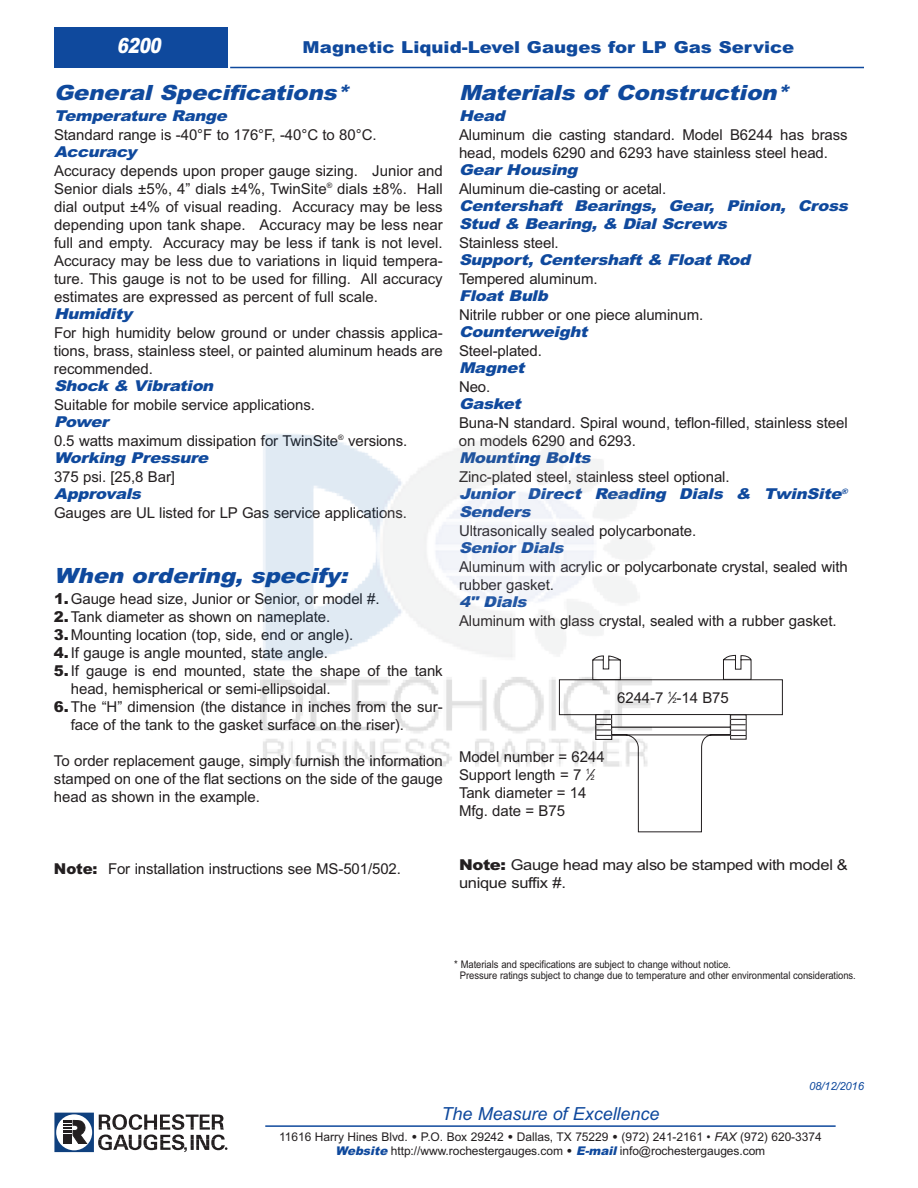
<style>
.page{position:relative;width:918px;height:1188px;background:#fff}
.page>*{position:absolute;margin:0;border:0;box-sizing:border-box;transform-origin:0 0}
.t1{font:italic 900 21px "Arial";color:#0f499d;scale:1.1 1}
.t2{font:italic 900 21px "Arial";color:#fff;scale:.8 1}
.t3{font:italic 18px "Arial";letter-spacing:-.005em;color:#0f499d}
.t4{font:900 16.5px "Arial";color:#0f499d;scale:1.1 1}
.t5{font:15px/18px "Arial";letter-spacing:-.005em;color:#231f20}
.t6{font:italic 900 15px/18px "Arial";color:#0f499d;scale:1.1 1}
.t7{font:15px/18px "Arial";letter-spacing:-.005em;color:#231f20;scale:1.1 1}
.t8{font:12px/14.4px "Arial";letter-spacing:-.005em;color:#231f20;text-align:center}
.t9{font:italic 11.25px "Arial";letter-spacing:-.015em;color:#0f499d}
.t10{font:10.5px/11.2px "Arial";letter-spacing:-.005em;color:#231f20;scale:.9 1}
.s1{font-weight:900;font-style:italic;color:#0f499d}
.s2{font-weight:900}
.s3{font-size:7.5px}
.s4{font-style:italic}
</style>
<div class="page">
<div style="left:54px;top:27px;width:174px;height:41px;background:#0f499d"></div>
<hr style="left:265px;top:1125px;width:571px;height:2px;background:#0f499d">
<svg style="left:54px;top:1113px;width:173px;height:39px"></svg>
<hr style="left:230px;top:67px;width:634px;height:1px;background:#0f499d">
<div style="left:559px;top:679px;width:224px;height:36px;border:1px solid #231f20"></div>
<svg style="left:637px;top:655px;width:115px;height:177px"></svg>
<img style="left:260px;top:434px;width:429px;height:350px">
<h1 class="t2" style="left:117px;top:34px;width:63px">6200</h1>
<p class="t4" style="left:303px;top:37px;width:449px">Magnetic Liquid-Level Gauges for LP Gas Service</p>
<h1 class="t1" style="left:54px;top:81px;width:276px">General Specifications*</h1>
<p class="t6" style="left:54px;top:107px;width:163px">Temperature Range</p>
<p class="t5" style="left:54px;top:125px;width:324px">Standard range is -40°F to 176°F, -40°C to 80°C.</p>
<p class="t6" style="left:54px;top:143px;width:81px">Accuracy</p>
<p class="t5" style="left:54px;top:161px;width:390px;text-align:justify">Accuracy depends upon proper gauge sizing. Junior and Senior dials ±5%, 4” dials ±4%, TwinSite<sup>®</sup> dials ±8%. Hall dial output ±4% of visual reading. Accuracy may be less depending upon tank shape. Accuracy may be less near full and empty. Accuracy may be less if tank is not level.<br>Accuracy may be less due to variations in liquid tempera&shy;ture. This gauge is not to be used for filling. All accuracy estimates are expressed as percent of full scale.</p>
<p class="t6" style="left:54px;top:305px;width:77px">Humidity</p>
<p class="t5" style="left:54px;top:323px;width:390px;text-align:justify">For high humidity below ground or under chassis applica&shy;tions, brass, stainless steel, or painted aluminum heads are recommended.</p>
<p class="t6" style="left:54px;top:377px;width:151px">Shock &amp; Vibration</p>
<p class="t5" style="left:54px;top:395px;width:262px">Suitable for mobile service applications.</p>
<p class="t5" style="left:54px;top:413px;width:355px"><span class="s1">Power<br></span>0.5 watts maximum dissipation for TwinSite<sup>®</sup> versions.<br><span class="s1">Working Pressure</span></p>
<p class="t5" style="left:54px;top:467px;width:123px">375 psi. [25,8 Bar]</p>
<p class="t6" style="left:54px;top:485px;width:85px">Approvals</p>
<p class="t5" style="left:54px;top:503px;width:355px">Gauges are UL listed for LP Gas service applications.</p>
<h1 class="t1" style="left:54px;top:563px;width:274px">When ordering, specify:</h1>
<p class="t5" style="left:54px;top:590px;width:327px"><span class="s2">1.</span>Gauge head size, Junior or Senior, or model #.</p>
<p class="t5" style="left:54px;top:608px;width:278px"><span class="s2">2.</span>Tank diameter as shown on nameplate.</p>
<p class="t5" style="left:54px;top:626px;width:301px"><span class="s2">3.</span>Mounting location (top, side, end or angle).</p>
<p class="t5" style="left:54px;top:644px;width:275px"><span class="s2">4.</span>If gauge is angle mounted, state angle.</p>
<p class="t5" style="left:54px;top:662px;width:390px"><span class="s2">5.</span>If gauge is end mounted, state the shape of the tank</p>
<p class="t5" style="left:71px;top:680px;width:261px">head, hemispherical or semi-ellipsoidal.</p>
<p class="t5" style="left:54px;top:698px;width:390px"><span class="s2">6.</span>The “H” dimension (the distance in inches from the sur-</p>
<p class="t5" style="left:71px;top:716px;width:335px">face of the tank to the gasket surface on the riser).</p>
<p class="t5" style="left:54px;top:752px;width:390px;text-align:justify">To order replacement gauge, simply furnish the information stamped on one of the flat sections on the side of the gauge head as shown in the example.</p>
<p class="t5" style="left:54px;top:860px;width:349px"><span class="s2">Note:</span> For installation instructions see MS-501/502.</p>
<h1 class="t1" style="left:459px;top:81px;width:308px">Materials of Construction*</h1>
<p class="t6" style="left:459px;top:107px;width:47px">Head</p>
<p class="t5" style="left:459px;top:125px;width:390px">Aluminum die casting standard. Model B6244 has brass head, models 6290 and 6293 have stainless steel head.</p>
<p class="t6" style="left:459px;top:161px;width:114px">Gear Housing</p>
<p class="t5" style="left:459px;top:179px;width:209px">Aluminum die-casting or acetal.</p>
<p class="t6" style="left:459px;top:197px;width:359px">Centershaft Bearings, Gear, Pinion, Cross<br>Stud &amp; Bearing, &amp; Dial Screws</p>
<p class="t5" style="left:459px;top:233px;width:101px">Stainless steel.</p>
<p class="t6" style="left:459px;top:251px;width:271px">Support, Centershaft &amp; Float Rod</p>
<p class="t5" style="left:459px;top:269px;width:140px">Tempered aluminum.</p>
<p class="t6" style="left:459px;top:287px;width:87px">Float Bulb</p>
<p class="t5" style="left:459px;top:305px;width:246px">Nitrile rubber or one piece aluminum.</p>
<p class="t6" style="left:459px;top:323px;width:123px">Counterweight</p>
<p class="t5" style="left:459px;top:341px;width:84px">Steel-plated.</p>
<p class="t6" style="left:459px;top:359px;width:65px">Magnet</p>
<p class="t5" style="left:459px;top:377px;width:33px">Neo.</p>
<p class="t6" style="left:459px;top:395px;width:62px">Gasket</p>
<p class="t5" style="left:459px;top:413px;width:390px">Buna-N standard. Spiral wound, teflon-filled, stainless steel on models 6290 and 6293.</p>
<p class="t6" style="left:459px;top:449px;width:125px">Mounting Bolts</p>
<p class="t5" style="left:459px;top:467px;width:393px">Zinc-plated steel, stainless steel optional.<br><span class="s1">Junior Direct Reading Dials &amp; TwinSite</span><sup>®<br></sup><span class="s1">Senders</span></p>
<p class="t5" style="left:459px;top:521px;width:239px">Ultrasonically sealed polycarbonate.</p>
<p class="t6" style="left:459px;top:539px;width:101px">Senior Dials</p>
<p class="t5" style="left:459px;top:557px;width:390px">Aluminum with acrylic or polycarbonate crystal, sealed with rubber gasket.</p>
<p class="t6" style="left:459px;top:593px;width:67px">4" Dials</p>
<p class="t5" style="left:459px;top:611px;width:379px">Aluminum with glass crystal, sealed with a rubber gasket.</p>
<p class="t5" style="left:617px;top:688px;width:113px">6244-7 <sup>1</sup>⁄<span class="s3">2</span>-14 B75</p>
<p class="t5" style="left:459px;top:748px;width:147px">Model number = 6244<br>Support length = 7 <sup>1</sup>⁄<span class="s3">2<br></span>Tank diameter = 14<br>Mfg. date = B75</p>
<p class="t7" style="left:459px;top:856px;width:355px"><span class="s2">Note:</span> Gauge head may also be stamped with model &amp; unique suffix #.</p>
<p class="t10" style="left:460px;top:958px;width:441px;text-indent:-6px">* Materials and specifications are subject to change without notice.<br>Pressure ratings subject to change due to temperature and other environmental considerations.</p>
<p class="t9" style="left:809px;top:1080px;width:56px">08/12/2016</p>
<p class="t3" style="left:442px;top:1103px;width:219px">The Measure of Excellence</p>
<p class="t8" style="left:279px;top:1130px;width:544px">11616 Harry Hines Blvd. <span class="s2">•</span> P.O. Box 29242 <span class="s2">•</span> Dallas, TX 75229 <span class="s2">•</span> (972) 241-2161 • <span class="s4">FAX</span> (972) 620-3374<br><span class="s1">Website</span>http://www.rochestergauges.com <span class="s2">•</span> <span class="s1">E-mail</span>info@rochestergauges.com</p>
</div>
